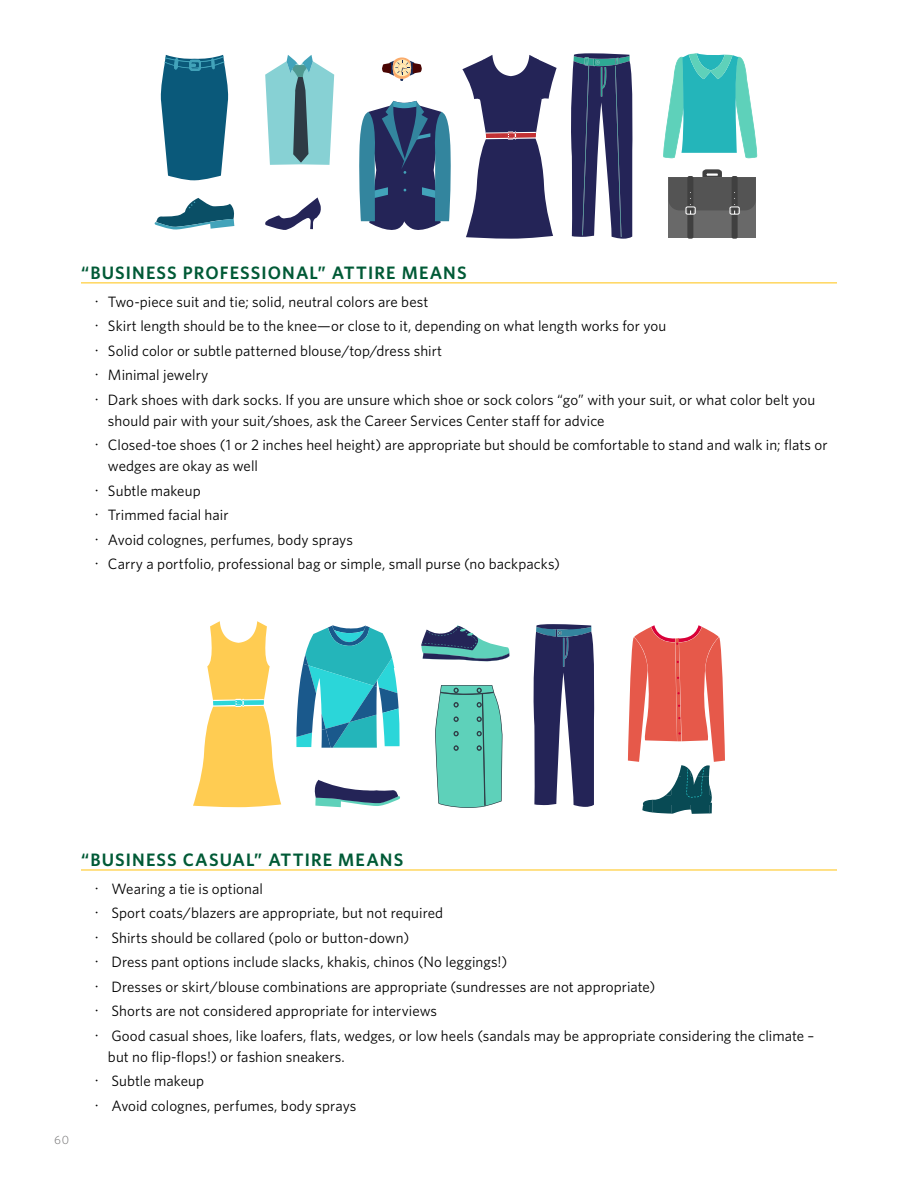
<style>
.page{position:relative;width:918px;height:1188px;background:#fff}
.page>*{position:absolute;margin:0;border:0;box-sizing:border-box;transform-origin:0 0}
.t1{font:600 18px "Whitney";letter-spacing:.065em;color:#005a36}
.t2{font:15px/21px "Whitney";letter-spacing:.005em;color:#000}
.t3{font:300 12px "Whitney";color:#6c6b6c}
</style>
<div class="page">
<hr style="left:81px;top:870px;width:756px;height:1px;background:#ffc20e">
<hr style="left:81px;top:283px;width:756px;height:1px;background:#ffc20e">
<svg style="left:265px;top:197px;width:56px;height:33px"></svg>
<svg style="left:663px;top:53px;width:95px;height:106px"></svg>
<svg style="left:160px;top:55px;width:69px;height:126px;background:#30748f"></svg>
<svg style="left:154px;top:198px;width:81px;height:32px"></svg>
<svg style="left:382px;top:57px;width:40px;height:24px"></svg>
<svg style="left:265px;top:55px;width:69px;height:110px;background:#8ac2c6"></svg>
<svg style="left:571px;top:53px;width:62px;height:186px;background:#494f76"></svg>
<div style="left:669px;top:177px;width:87px;height:61px;background:#696969"></div>
<div style="left:687px;top:176px;width:6px;height:63px;background:#404040;border-radius:2px"></div>
<div style="left:732px;top:176px;width:6px;height:63px;background:#404040;border-radius:2px"></div>
<svg style="left:669px;top:169px;width:87px;height:46px"></svg>
<svg style="left:359px;top:101px;width:92px;height:129px;background:#415e83"></svg>
<svg style="left:462px;top:55px;width:95px;height:184px"></svg>
<svg style="left:193px;top:621px;width:88px;height:186px"></svg>
<svg style="left:435px;top:685px;width:68px;height:123px;background:#66c9b6"></svg>
<svg style="left:421px;top:625px;width:89px;height:37px"></svg>
<svg style="left:533px;top:624px;width:62px;height:183px;background:#484b75"></svg>
<svg style="left:296px;top:625px;width:104px;height:123px"></svg>
<svg style="left:314px;top:780px;width:86px;height:27px"></svg>
<svg style="left:628px;top:625px;width:97px;height:189px"></svg>
<h4 class="t1" style="left:81px;top:261px;width:387px">“BUSINESS PROFESSIONAL” ATTIRE MEANS</h4>
<p class="t2" style="left:94px;top:291px;width:336px">♦ Two-piece suit and tie; solid, neutral colors are best</p>
<p class="t2" style="left:94px;top:315px;width:573px">♦ Skirt length should be to the knee—or close to it, depending on what length works for you</p>
<p class="t2" style="left:94px;top:340px;width:349px">♦ Solid color or subtle patterned blouse/top/dress shirt</p>
<p class="t2" style="left:94px;top:364px;width:115px">♦ Minimal jewelry</p>
<p class="t2" style="left:108px;top:389px;width:709px;text-indent:-14px">♦ Dark shoes with dark socks. If you are unsure which shoe or sock colors “go” with your suit, or what color belt you should pair with your suit/shoes, ask the Career Services Center staff for advice</p>
<p class="t2" style="left:108px;top:434px;width:721px;text-indent:-14px">♦ Closed-toe shoes (1 or 2 inches heel height) are appropriate but should be comfortable to stand and walk in; flats or wedges are okay as well</p>
<p class="t2" style="left:94px;top:480px;width:108px">♦ Subtle makeup</p>
<p class="t2" style="left:94px;top:504px;width:136px">♦ Trimmed facial hair</p>
<p class="t2" style="left:94px;top:529px;width:260px">♦ Avoid colognes, perfumes, body sprays</p>
<p class="t2" style="left:94px;top:553px;width:467px">♦ Carry a portfolio, professional bag or simple, small purse (no backpacks)</p>
<p class="t3" style="left:54px;top:1131px;width:17px">60</p>
<h4 class="t1" style="left:81px;top:848px;width:324px">“BUSINESS CASUAL” ATTIRE MEANS</h4>
<p class="t2" style="left:94px;top:878px;width:170px">♦ Wearing a tie is optional</p>
<p class="t2" style="left:94px;top:902px;width:350px">♦ Sport coats/blazers are appropriate, but not required</p>
<p class="t2" style="left:94px;top:927px;width:316px">♦ Shirts should be collared (polo or button-down)</p>
<p class="t2" style="left:94px;top:951px;width:414px">♦ Dress pant options include slacks, khakis, chinos (No leggings!)</p>
<p class="t2" style="left:94px;top:976px;width:562px">♦ Dresses or skirt/blouse combinations are appropriate (sundresses are not appropriate)</p>
<p class="t2" style="left:94px;top:1000px;width:344px">♦ Shorts are not considered appropriate for interviews</p>
<p class="t2" style="left:108px;top:1025px;width:708px;text-indent:-14px">♦ Good casual shoes, like loafers, flats, wedges, or low heels (sandals may be appropriate considering the climate – but no flip-flops!) or fashion sneakers.</p>
<p class="t2" style="left:94px;top:1070px;width:111px">♦ Subtle makeup</p>
<p class="t2" style="left:94px;top:1095px;width:263px">♦ Avoid colognes, perfumes, body sprays</p>
</div>
